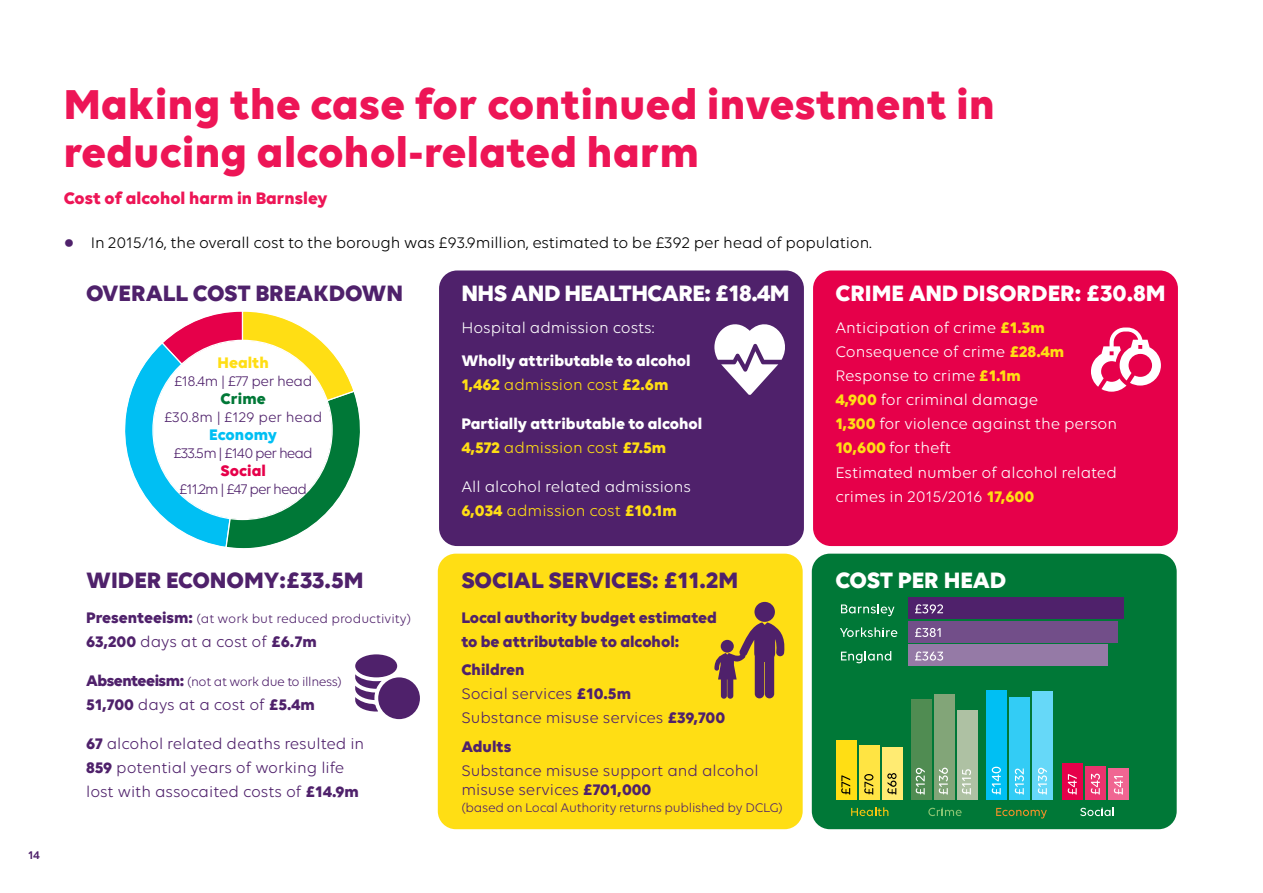
<style>
.page{position:relative;width:1263px;height:893px;background:#fff}
.page>*{position:absolute;margin:0;border:0;box-sizing:border-box;transform-origin:0 0}
.t1{font:700 45px/48px "Volte";letter-spacing:.01em;color:#ed1556}
.t2{font:700 24px "Volte";color:#4f216b}
.t3{font:700 24px "Volte";letter-spacing:-.015em;color:#fff}
.t4{font:700 18px "Volte";color:#ed1556}
.t5{font:16.5px/24px "Volte";color:#fff}
.t6{font:16.5px/24px "Volte";color:#4f216b}
.t7{font:700 16.5px/24px "Volte";color:#fff}
.t8{font:16.5px "Volte";letter-spacing:-.01em;color:#000}
.t9{font:700 16.5px/24px "Volte";color:#4f216b}
.t10{font:700 16.5px "Volte";color:#00bff3}
.t11{font:700 16.5px "Volte";color:#ffde14}
.t12{font:700 16.5px "Volte";color:#e6004a}
.t13{font:700 16.5px "Volte";color:#007837}
.t14{font:15px "Volte";letter-spacing:-.045em;color:#4f216b}
.t15{font:15px "Volte";color:#4f216b}
.t16{font:13.5px "Volte";letter-spacing:-.02em;color:#4f216b}
.t17{font:13.5px "Volte";color:#4f216b}
.t18{font:600 12px "Volte";color:#4f216b}
.s1{font-weight:700;font-size:24px;color:#4f216b}
.s2{font-weight:700;font-size:16.5px}
.s3{font-weight:700}
.s4{color:#ffde14}
.s5{font-weight:400;color:#ffde14}
.s6{font-weight:700;color:#ffde14}
</style>
<div class="page">
<svg style="left:125px;top:311px;width:235px;height:238px"></svg>
<div style="left:153px;top:341px;width:179px;height:178px;background:#fff;border-radius:50%"></div>
<div style="left:378px;top:677px;width:42px;height:42px;background:#4f216b;border-radius:50%"></div>
<div style="left:355px;top:654px;width:42px;height:23px;background:#4f216b;border-radius:50%"></div>
<svg style="left:355px;top:674px;width:27px;height:37px"></svg>
<div style="left:813px;top:270px;width:365px;height:276px;background:#e6004a;border-radius:18px"></div>
<div style="left:812px;top:554px;width:365px;height:275px;background:#007837;border-radius:18px"></div>
<div style="left:439px;top:270px;width:365px;height:276px;background:#4f216b;border-radius:18px"></div>
<div style="left:438px;top:554px;width:365px;height:275px;background:#ffde14;border-radius:18px"></div>
<svg style="left:1091px;top:327px;width:70px;height:65px"></svg>
<svg style="left:714px;top:324px;width:71px;height:71px"></svg>
<div style="left:754px;top:602px;width:21px;height:20px;background:#4f216b;border-radius:50%"></div>
<svg style="left:714px;top:622px;width:71px;height:77px"></svg>
<div style="left:721px;top:640px;width:13px;height:13px;background:#4f216b;border-radius:50%"></div>
<div style="left:1108px;top:768px;width:21px;height:32px;background:#f06692"></div>
<div style="left:1085px;top:766px;width:20px;height:34px;background:#eb336e"></div>
<div style="left:1062px;top:763px;width:20px;height:37px;background:#e6004a"></div>
<div style="left:1032px;top:691px;width:21px;height:109px;background:#66d8f8"></div>
<div style="left:1009px;top:697px;width:21px;height:103px;background:#33ccf5"></div>
<div style="left:986px;top:691px;width:21px;height:109px;background:#00bff3"></div>
<div style="left:957px;top:710px;width:21px;height:90px;background:#aec1a3"></div>
<div style="left:934px;top:694px;width:21px;height:106px;background:#82a578"></div>
<div style="left:911px;top:699px;width:21px;height:101px;background:#508c52"></div>
<div style="left:882px;top:747px;width:21px;height:53px;background:#ffeb72"></div>
<div style="left:859px;top:745px;width:20px;height:55px;background:#ffe443"></div>
<div style="left:836px;top:740px;width:20px;height:60px;background:#ffde14"></div>
<svg style="left:851px;top:807px;width:37px;height:9px"></svg>
<svg style="left:928px;top:807px;width:34px;height:9px"></svg>
<svg style="left:996px;top:808px;width:51px;height:11px"></svg>
<svg style="left:1080px;top:807px;width:34px;height:9px"></svg>
<div style="left:908px;top:645px;width:199px;height:21px;background:#957aa6"></div>
<div style="left:908px;top:621px;width:209px;height:21px;background:#724e89"></div>
<div style="left:908px;top:597px;width:215px;height:22px;background:#4f216b"></div>
<svg style="left:841px;top:604px;width:53px;height:12px"></svg>
<svg style="left:840px;top:627px;width:57px;height:10px"></svg>
<svg style="left:841px;top:651px;width:50px;height:12px"></svg>
<svg style="left:915px;top:604px;width:28px;height:9px"></svg>
<svg style="left:915px;top:628px;width:26px;height:9px"></svg>
<svg style="left:915px;top:651px;width:28px;height:10px"></svg>
<svg style="left:841px;top:775px;width:9px;height:19px"></svg>
<svg style="left:864px;top:774px;width:9px;height:20px"></svg>
<svg style="left:887px;top:773px;width:9px;height:21px"></svg>
<svg style="left:916px;top:768px;width:9px;height:26px"></svg>
<svg style="left:939px;top:768px;width:9px;height:26px"></svg>
<svg style="left:962px;top:769px;width:9px;height:25px"></svg>
<svg style="left:992px;top:767px;width:9px;height:27px"></svg>
<svg style="left:1015px;top:768px;width:9px;height:26px"></svg>
<svg style="left:1038px;top:768px;width:9px;height:26px"></svg>
<svg style="left:1068px;top:774px;width:9px;height:20px"></svg>
<svg style="left:1091px;top:774px;width:9px;height:20px"></svg>
<svg style="left:1114px;top:776px;width:9px;height:18px"></svg>
<p class="t18" style="left:28px;top:848px;width:14px">14</p>
<p class="t1" style="left:64px;top:79px;width:933px">Making the case for continued investment in reducing alcohol-related harm</p>
<p class="t4" style="left:64px;top:187px;width:265px">Cost of alcohol harm in Barnsley</p>
<p class="t8" style="left:64px;top:233px;width:810px"><span class="s1">•</span> In 2015/16, the overall cost to the borough was £93.9million, estimated to be £392 per head of population.</p>
<p class="t2" style="left:86px;top:278px;width:319px">OVERALL COST BREAKDOWN</p>
<p class="t3" style="left:461px;top:278px;width:330px">NHS AND HEALTHCARE: £18.4M</p>
<p class="t3" style="left:835px;top:278px;width:332px">CRIME AND DISORDER: £30.8M</p>
<p class="t11" style="left:218px;top:353px;width:53px">Health</p>
<p class="t14" style="left:174px;top:372px;width:140px">£18.4m | £77 per head</p>
<p class="t13" style="left:221px;top:388px;width:47px">Crime</p>
<p class="t15" style="left:164px;top:408px;width:160px">£30.8m | £129 per head</p>
<p class="t10" style="left:209px;top:424px;width:69px">Economy</p>
<p class="t14" style="left:174px;top:444px;width:141px">£33.5m | £140 per head</p>
<p class="t12" style="left:221px;top:460px;width:47px">Social</p>
<p class="t14" style="left:179px;top:480px;width:129px">£11.2m | £47 per head</p>
<p class="t2" style="left:86px;top:565px;width:279px">WIDER ECONOMY:£33.5M</p>
<p class="t17" style="left:86px;top:610px;width:326px"><span class="s2">Presenteeism:</span> (at work but reduced productivity)</p>
<p class="t6" style="left:86px;top:629px;width:232px"><span class="s3">63,200</span> days at a cost of <span class="s3">£6.7m</span></p>
<p class="t16" style="left:86px;top:673px;width:257px"><span class="s2">Absenteeism:</span> (not at work due to illness)</p>
<p class="t6" style="left:86px;top:692px;width:230px"><span class="s3">51,700</span> days at a cost of <span class="s3">£5.4m</span></p>
<p class="t6" style="left:86px;top:731px;width:280px"><span class="s3">67</span> alcohol related deaths resulted in<br><span class="s3">859</span> potential years of working life lost with assocaited costs of <span class="s3">£14.9m</span></p>
<p class="t5" style="left:461px;top:316px;width:195px">Hospital admission costs:</p>
<p class="t7" style="left:461px;top:348px;width:231px">Wholly attributable to alcohol<br><span class="s4">1,462</span> <span class="s5">admission cost</span> <span class="s4">£2.6m</span></p>
<p class="t7" style="left:461px;top:411px;width:242px">Partially attributable to alcohol<br><span class="s4">4,572</span> <span class="s5">admission cost</span> <span class="s4">£7.5m</span></p>
<p class="t5" style="left:461px;top:475px;width:231px">All alcohol related admissions<br><span class="s6">6,034</span> <span class="s4">admission cost</span> <span class="s6">£10.1m</span></p>
<p class="t2" style="left:461px;top:565px;width:278px">SOCIAL SERVICES: £11.2M</p>
<p class="t9" style="left:461px;top:605px;width:257px">Local authority budget estimated to be attributable to alcohol:</p>
<p class="t6" style="left:461px;top:657px;width:265px"><span class="s3">Children<br></span>Social services <span class="s3">£10.5m<br></span>Substance misuse services <span class="s3">£39,700</span></p>
<p class="t6" style="left:461px;top:734px;width:299px"><span class="s3">Adults<br></span>Substance misuse support and alcohol</p>
<p class="t6" style="left:461px;top:777px;width:192px">misuse services <span class="s3">£701,000</span></p>
<p class="t16" style="left:461px;top:799px;width:323px">(based on Local Authority returns published by DCLG)</p>
<p class="t5" style="left:835px;top:316px;width:283px">Anticipation of crime <span class="s6">£1.3m<br></span>Consequence of crime <span class="s6">£28.4m<br></span>Response to crime <span class="s6">£1.1m<br>4,900</span> for criminal damage<br><span class="s6">1,300</span> for violence against the person<br><span class="s6">10,600</span> for theft<br>Estimated number of alcohol related crimes in 2015/2016 <span class="s6">17,600</span></p>
<p class="t3" style="left:835px;top:565px;width:172px">COST PER HEAD</p>
</div>
